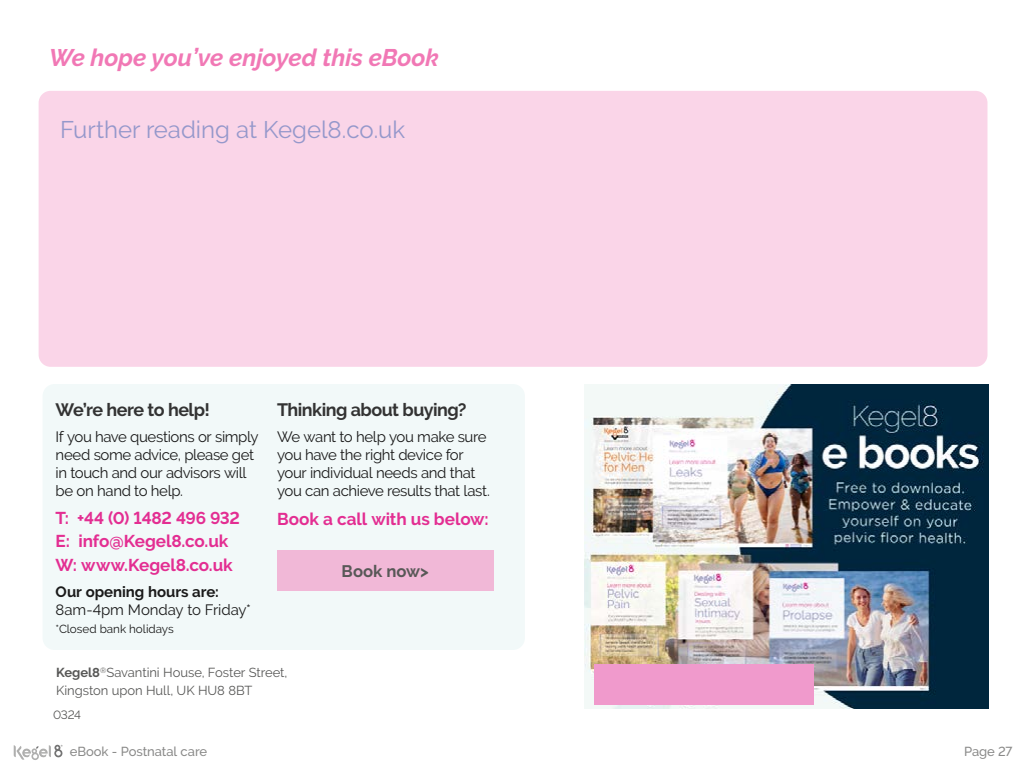
<style>
.page{position:relative;width:1024px;height:768px;background:#fff}
.page>*{position:absolute;margin:0;border:0;box-sizing:border-box;transform-origin:0 0}
.t1{font:italic 700 24px "Raleway";color:#f178b5}
.t2{font:24px "Raleway";color:#9598cb}
.t3{font:700 17.9px "Raleway";letter-spacing:-.03em;color:#333}
.t4{font:700 17.1px/23.5px "Raleway";letter-spacing:-.005em;color:#e32e92}
.t5{font:700 16.6px "Raleway";color:#585857}
.t6{font:15px/18px "Raleway";letter-spacing:-.025em;color:#1a1a1a}
.t7{font:15px "Raleway";letter-spacing:-.005em;color:#1a1a1a}
.t8{font:700 15px "Raleway";color:#1a1a1a}
.t9{font:13px/18px "Raleway";letter-spacing:-.005em;color:#585857}
.t10{font:500 13px "Raleway";letter-spacing:-.005em;color:#8a8a89}
.t11{font:12px "Raleway";color:#585857}
.t12{font:11.7px "Raleway";color:#1a1a1a}
.s1{font-weight:700}
</style>
<div class="page">
<div style="left:43px;top:384px;width:482px;height:266px;background:#f2f9f9;border-radius:12px"></div>
<div style="left:39px;top:91px;width:948px;height:276px;background:#fad5e8;border-radius:12px"></div>
<div style="left:278px;top:550px;width:216px;height:40px;background:#f1b8d7"></div>
<img style="left:584px;top:384px;width:405px;height:325px">
<div style="left:594px;top:664px;width:220px;height:40px;background:#f09acc"></div>
<svg style="left:14px;top:745px;width:49px;height:15px"></svg>
<h1 class="t1" style="left:49px;top:43px;width:392px">We hope you’ve enjoyed this eBook</h1>
<h1 class="t2" style="left:60px;top:116px;width:347px">Further reading at Kegel8.co.uk</h1>
<p class="t3" style="left:56px;top:399px;width:156px">We’re here to help!</p>
<p class="t6" style="left:56px;top:428px;width:204px">If you have questions or simply need some advice, please get in touch and our advisors will be on hand to help.</p>
<p class="t4" style="left:56px;top:506px;width:186px">T: +44 (0) 1482 496 932<br>E: info@Kegel8.co.uk<br>W: www.Kegel8.co.uk</p>
<p class="t8" style="left:56px;top:583px;width:165px">Our opening hours are:</p>
<p class="t7" style="left:56px;top:601px;width:197px">8am-4pm Monday to Friday*</p>
<p class="t12" style="left:56px;top:622px;width:120px">*Closed bank holidays</p>
<p class="t3" style="left:277px;top:399px;width:191px">Thinking about buying?</p>
<p class="t6" style="left:277px;top:428px;width:214px">We want to help you make sure you have the right device for your individual needs and that you can achieve results that last.</p>
<p class="t4" style="left:277px;top:507px;width:213px">Book a call with us below:</p>
<p class="t5" style="left:342px;top:561px;width:88px">Book now&gt;</p>
<p class="t9" style="left:56px;top:664px;width:233px"><span class="s1">Kegel8</span><sup>®</sup>Savantini House, Foster Street,<br>Kingston upon Hull, UK HU8 8BT</p>
<p class="t11" style="left:53px;top:708px;width:29px">0324</p>
<p class="t10" style="left:70px;top:744px;width:139px">eBook - Postnatal care</p>
<p class="t10" style="left:964px;top:744px;width:50px">Page 27</p>
</div>
